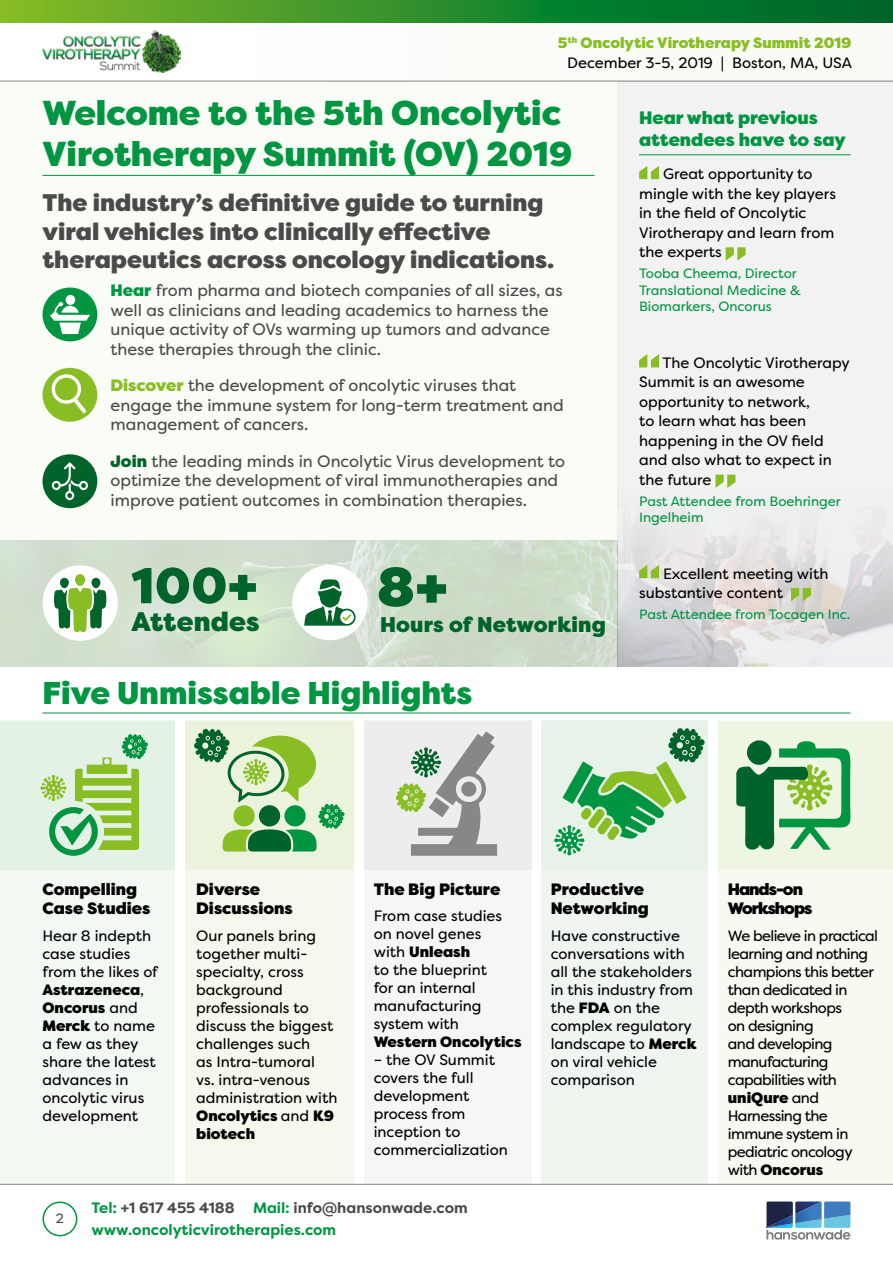
<style>
.page{position:relative;width:893px;height:1263px;background:#fff}
.page>*{position:absolute;margin:0;border:0;box-sizing:border-box;transform-origin:0 0}
.t1{font:900 55.05px "Filson Pro";color:#006329}
.t2{font:900 50.4px "Filson Pro";color:#006329}
.t3{font:900 34.5px/40.5px "Filson Pro";color:#009641}
.t4{font:900 31.5px "Filson Pro";color:#009641}
.t5{font:900 26.85px "Filson Pro";letter-spacing:.01em;color:#006329}
.t6{font:900 24px/28.5px "Filson Pro";color:#4a4a49}
.t7{font:900 21.3px "Filson Pro";letter-spacing:.01em;color:#006329}
.t8{font:900 18px/22.5px "Filson Pro";color:#009641}
.t9{font:16.5px/19.5px "Filson Pro";color:#4a4a49}
.t10{font:900 16.5px/19.5px "Filson Pro";color:#000}
.t11{font:900 16.5px/19.5px "Filson Pro";letter-spacing:-.06em;color:#000}
.t12{font:15px/18px "Filson Pro";color:#000}
.t13{font:15px/18px "Filson Pro";letter-spacing:-.04em;color:#000}
.t14{font:700 15px/22.2px "Filson Pro";color:#009641}
.t15{font:900 15px/19.5px "Filson Pro";color:#89bd24;text-align:right}
.t16{font:900 15px "Filson Pro";color:#000}
.t17{font:13.5px/16.5px "Filson Pro";color:#009641}
.t18{font:13.5px "Filson Pro";color:#4a4a49}
.s1{font-weight:400;color:#000}
.s2{font-weight:900;color:#009641}
.s3{font-weight:900;color:#89bd24}
.s4{font-weight:900;color:#006329}
.s5{font-weight:900}
.s6{color:#4a4a49}
</style>
<div class="page">
<div style="left:0;top:3px;width:893px;height:78px;background:#fbfdf8"></div>
<svg style="left:0;top:0;width:893px;height:22px;background:#2f8d2b"></svg>
<hr style="left:0;top:1184px;width:893px;height:1px;background:#878787">
<div style="left:43px;top:1201px;width:34px;height:35px;border:2px solid #009641;border-radius:50%"></div>
<img style="left:43px;top:30px;width:137px;height:43px">
<img style="left:766px;top:1201px;width:27px;height:14px">
<img style="left:796px;top:1201px;width:25px;height:1px">
<svg style="left:766px;top:1215px;width:84px;height:25px"></svg>
<img style="left:767px;top:1215px;width:26px;height:12px">
<img style="left:795px;top:1202px;width:27px;height:21px">
<img style="left:824px;top:1201px;width:26px;height:18px">
<div style="left:617px;top:81px;width:276px;height:400px;background:#f2f2f2"></div>
<img style="left:617px;top:481px;width:276px;height:186px">
<svg style="left:639px;top:166px;width:20px;height:13px"></svg>
<svg style="left:726px;top:247px;width:20px;height:14px"></svg>
<svg style="left:639px;top:354px;width:20px;height:13px"></svg>
<svg style="left:715px;top:475px;width:20px;height:13px"></svg>
<svg style="left:639px;top:565px;width:20px;height:13px"></svg>
<svg style="left:791px;top:588px;width:20px;height:13px"></svg>
<div style="left:0;top:81px;width:617px;height:460px;background:#fafcf6"></div>
<img style="left:0;top:541px;width:617px;height:126px">
<hr style="left:639px;top:155px;width:211px;height:1px;background:#009641">
<hr style="left:43px;top:175px;width:551px;height:1px;background:#009641">
<hr style="left:43px;top:713px;width:807px;height:1px;background:#009641">
<div style="left:0;top:869px;width:175px;height:315px;background:#f2f8f2"></div>
<div style="left:185px;top:869px;width:169px;height:315px;background:#f5f9ed"></div>
<div style="left:364px;top:869px;width:167px;height:315px;background:#f6f6f6"></div>
<div style="left:541px;top:869px;width:167px;height:315px;background:#eef6ef"></div>
<div style="left:718px;top:869px;width:175px;height:315px;background:#f7faf1"></div>
<div style="left:43px;top:287px;width:54px;height:54px;background:#009641;border-radius:50%"></div>
<div style="left:66px;top:295px;width:9px;height:10px;background:#fff;border-radius:50%"></div>
<svg style="left:50px;top:302px;width:40px;height:32px"></svg>
<div style="left:43px;top:368px;width:54px;height:54px;background:#89bd24;border-radius:50%"></div>
<svg style="left:51px;top:374px;width:35px;height:39px"></svg>
<div style="left:43px;top:454px;width:54px;height:54px;background:#006329;border-radius:50%"></div>
<svg style="left:52px;top:462px;width:36px;height:38px"></svg>
<svg style="left:0;top:721px;width:175px;height:148px;background:#cbe5c2"></svg>
<svg style="left:364px;top:721px;width:167px;height:148px;background:#d5d8d4"></svg>
<svg style="left:185px;top:721px;width:169px;height:148px;background:#bcd9ad"></svg>
<svg style="left:541px;top:721px;width:167px;height:148px;background:#b8dcbb"></svg>
<svg style="left:718px;top:721px;width:175px;height:148px;background:#b6d7b5"></svg>
<div style="left:43px;top:565px;width:75px;height:76px;background:#fff;border-radius:50%"></div>
<svg style="left:53px;top:574px;width:54px;height:58px"></svg>
<div style="left:292px;top:565px;width:76px;height:75px;background:#fff;border-radius:50%"></div>
<svg style="left:304px;top:579px;width:52px;height:47px"></svg>
<p class="t15" style="left:558px;top:34px;width:296px">5<sup>th</sup> Oncolytic Virotherapy Summit 2019<br><span class="s1">December 3-5, 2019 | Boston, MA, USA</span></p>
<h3 class="t3" style="left:43px;top:94px;width:531px">Welcome to the 5th Oncolytic<br>Virotherapy Summit (OV) 2019</h3>
<h3 class="t6" style="left:43px;top:189px;width:513px">The industry’s definitive guide to turning viral vehicles into clinically effective therapeutics across oncology indications.</h3>
<p class="t9" style="left:111px;top:280px;width:454px"><span class="s2">Hear</span> from pharma and biotech companies of all sizes, as well as clinicians and leading academics to harness the unique activity of OVs warming up tumors and advance these therapies through the clinic.</p>
<p class="t9" style="left:111px;top:375px;width:455px"><span class="s3">Discover</span> the development of oncolytic viruses that engage the immune system for long-term treatment and management of cancers.</p>
<p class="t9" style="left:111px;top:451px;width:456px"><span class="s4">Join</span> the leading minds in Oncolytic Virus development to optimize the development of viral immunotherapies and improve patient outcomes in combination therapies.</p>
<h2 class="t2" style="left:131px;top:554px;width:127px">100+</h2>
<h3 class="t5" style="left:131px;top:604px;width:130px">Attendes</h3>
<h1 class="t1" style="left:377px;top:552px;width:72px">8+</h1>
<h3 class="t7" style="left:380px;top:611px;width:227px">Hours of Networking</h3>
<h3 class="t4" style="left:43px;top:673px;width:431px">Five Unmissable Highlights</h3>
<p class="t8" style="left:639px;top:106px;width:208px">Hear what previous attendees have to say</p>
<p class="t12" style="left:639px;top:164px;width:198px;line-height:19.5px;text-indent:24px">Great opportunity to mingle with the key players in the field of Oncolytic<br>Virotherapy and learn from the experts</p>
<p class="t17" style="left:639px;top:265px;width:163px">Tooba Cheema, Director<br>Translational Medicine &amp;<br>Biomarkers, Oncorus</p>
<p class="t12" style="left:639px;top:352px;width:212px;line-height:19.5px;text-indent:23px">The Oncolytic Virotherapy<br>Summit is an awesome opportunity to network,<br>to learn what has been happening in the OV field and also what to expect in the future</p>
<p class="t17" style="left:639px;top:492px;width:203px">Past Attendee from Boehringer<br>Ingelheim</p>
<p class="t12" style="left:639px;top:563px;width:191px;line-height:19.5px;text-indent:24px">Excellent meeting with substantive content</p>
<p class="t17" style="left:639px;top:606px;width:213px">Past Attendee from Tocagen Inc.</p>
<p class="t10" style="left:43px;top:880px;width:109px">Compelling<br>Case Studies</p>
<p class="t12" style="left:43px;top:926px;width:117px">Hear 8 indepth case studies from the likes of<br><span class="s5">Astrazeneca</span>,<br><span class="s5">Oncorus</span> and<br><span class="s5">Merck</span> to name a few as they share the latest advances in oncolytic virus development</p>
<p class="t10" style="left:196px;top:880px;width:98px">Diverse<br>Discussions</p>
<p class="t12" style="left:196px;top:926px;width:143px">Our panels bring together multi&shy;specialty, cross background professionals to discuss the biggest challenges such<br>as Intra-tumoral<br>vs. intra-venous administration with<br><span class="s5">Oncolytics</span> and <span class="s5">K9 biotech</span></p>
<p class="t10" style="left:374px;top:880px;width:128px">The Big Picture</p>
<p class="t12" style="left:374px;top:907px;width:130px">From case studies on novel genes with <span class="s5">Unleash<br></span>to the blueprint for an internal manufacturing system with</p>
<p class="t16" style="left:374px;top:1033px;width:149px">Western Oncolytics</p>
<p class="t12" style="left:374px;top:1051px;width:136px">– the OV Summit covers the full development process from inception to commercialization</p>
<p class="t18" style="left:56px;top:1209px;width:10px">2</p>
<p class="t14" style="left:91px;top:1197px;width:378px">Tel: <span class="s6">+1 617 455 4188</span> Mail: <span class="s6">info@hansonwade.com </span>www.oncolyticvirotherapies.com</p>
<p class="t10" style="left:551px;top:880px;width:100px">Productive<br>Networking</p>
<p class="t12" style="left:551px;top:926px;width:147px">Have constructive conversations with all the stakeholders in this industry from the <span class="s5">FDA</span> on the complex regulatory landscape to <span class="s5">Merck </span>on viral vehicle comparison</p>
<p class="t11" style="left:728px;top:880px;width:86px">Hands-on<br>Workshops</p>
<p class="t13" style="left:728px;top:926px;width:152px">We believe in practical learning and nothing champions this better than dedicated in depth workshops<br>on designing<br>and developing manufacturing capabilities with <span class="s5">uniQure</span> and<br>Harnessing the immune system in pediatric oncology with <span class="s5">Oncorus</span></p>
</div>
